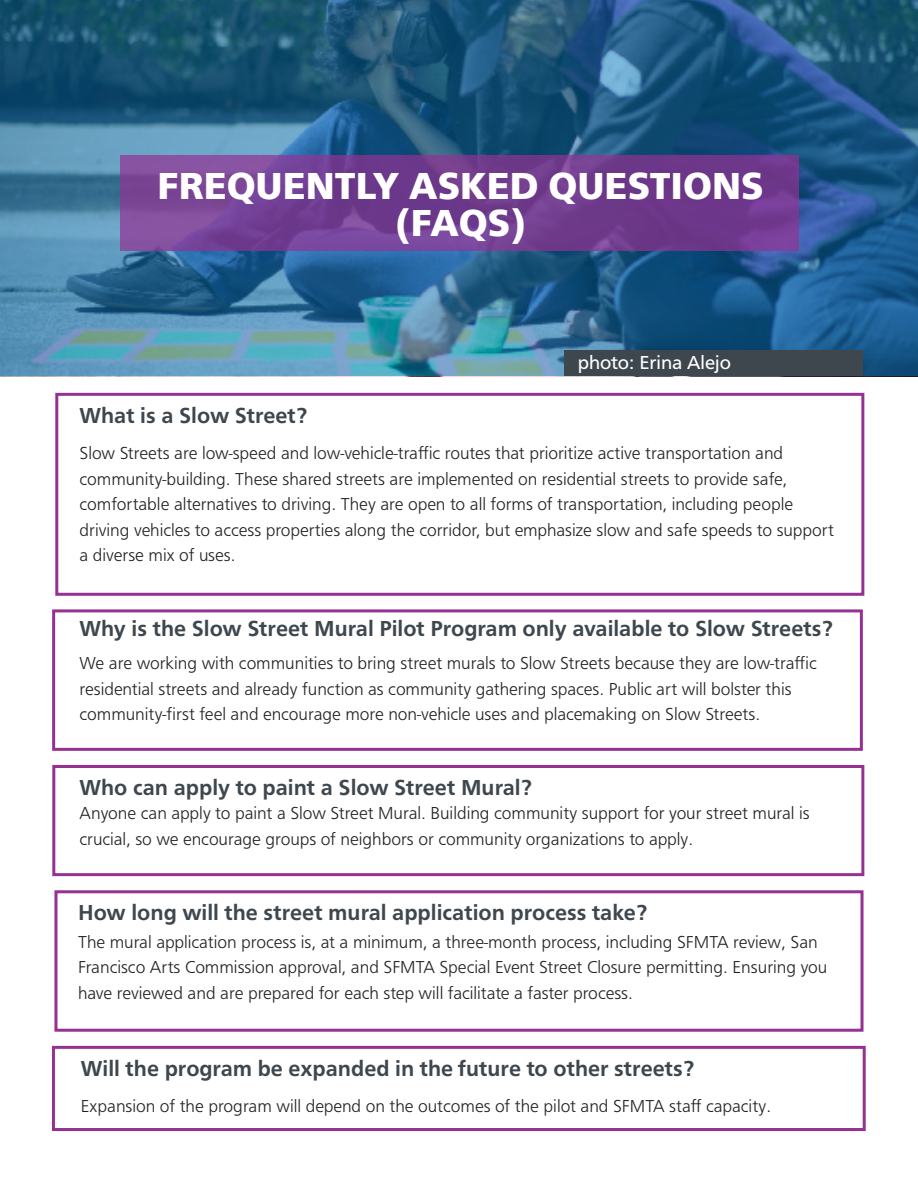
<style>
.page{position:relative;width:918px;height:1188px;background:#fff}
.page>*{position:absolute;margin:0;border:0;box-sizing:border-box;transform-origin:0 0}
.t1{font:900 39px/37.2px "Graphein Pro";color:#fff;text-align:center}
.t2{font:700 22.5px "Graphein Pro";color:#3f474e}
.t3{font:19.5px "Graphein Pro";color:#fff}
.t4{font:300 18px/25.5px "Graphein Pro";color:#231f20}
</style>
<div class="page">
<svg style="left:0;top:0;width:918px;height:376px;background:#2a658b"></svg>
<svg style="left:120px;top:156px;width:678px;height:95px;background:#733e91"></svg>
<div style="left:55px;top:393px;width:809px;height:203px;border:3px solid #953193"></div>
<div style="left:52px;top:609px;width:811px;height:142px;border:3px solid #953193"></div>
<div style="left:52px;top:1046px;width:814px;height:85px;border:3px solid #953193"></div>
<div style="left:54px;top:890px;width:810px;height:142px;border:3px solid #953193"></div>
<div style="left:52px;top:765px;width:812px;height:111px;border:3px solid #953193"></div>
<div style="left:565px;top:350px;width:298px;height:26px;background:#3f474e"></div>
<p class="t1" style="left:157px;top:167px;width:608px">FREQUENTLY ASKED QUESTIONS (FAQS)</p>
<p class="t3" style="left:578px;top:351px;width:155px">photo: Erina Alejo</p>
<p class="t2" style="left:80px;top:402px;width:229px">What is a Slow Street?</p>
<p class="t4" style="left:80px;top:441px;width:756px">Slow Streets are low-speed and low-vehicle-traffic routes that prioritize active transportation and community-building. These shared streets are implemented on residential streets to provide safe, comfortable alternatives to driving. They are open to all forms of transportation, including people driving vehicles to access properties along the corridor, but emphasize slow and safe speeds to support a diverse mix of uses.</p>
<p class="t2" style="left:80px;top:615px;width:755px">Why is the Slow Street Mural Pilot Program only available to Slow Streets?</p>
<p class="t4" style="left:80px;top:650px;width:739px">We are working with communities to bring street murals to Slow Streets because they are low-traffic residential streets and already function as community gathering spaces. Public art will bolster this community-first feel and encourage more non-vehicle uses and placemaking on Slow Streets.</p>
<p class="t2" style="left:80px;top:774px;width:454px">Who can apply to paint a Slow Street Mural?</p>
<p class="t4" style="left:80px;top:801px;width:732px">Anyone can apply to paint a Slow Street Mural. Building community support for your street mural is crucial, so we encourage groups of neighbors or community organizations to apply.</p>
<p class="t2" style="left:78px;top:900px;width:571px">How long will the street mural application process take?</p>
<p class="t4" style="left:78px;top:929px;width:751px">The mural application process is, at a minimum, a three-month process, including SFMTA review, San<br>Francisco Arts Commission approval, and SFMTA Special Event Street Closure permitting. Ensuring you have reviewed and are prepared for each step will facilitate a faster process.</p>
<p class="t2" style="left:81px;top:1055px;width:615px">Will the program be expanded in the future to other streets?</p>
<p class="t4" style="left:81px;top:1094px;width:692px">Expansion of the program will depend on the outcomes of the pilot and SFMTA staff capacity.</p>
</div>
